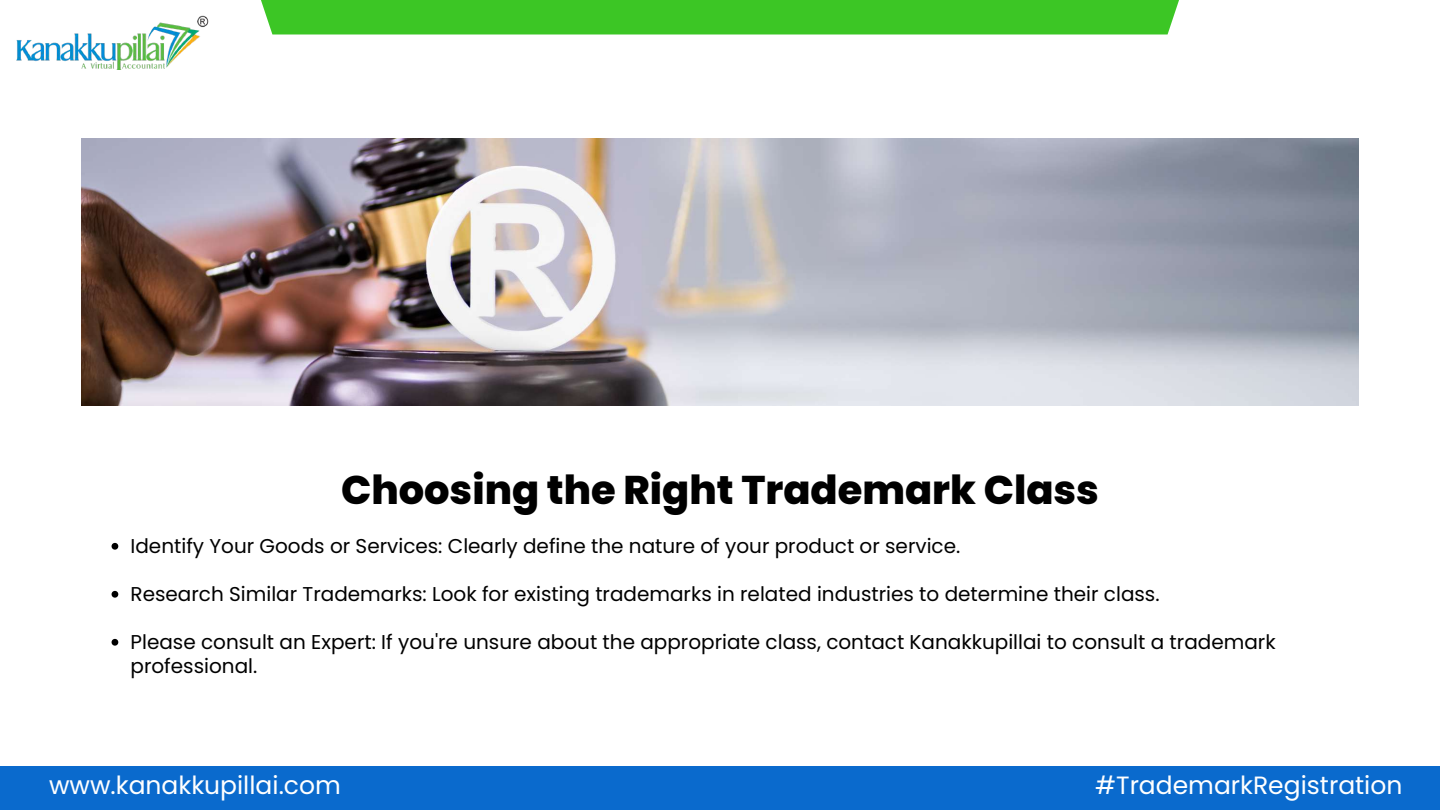
<style>
.page{position:relative;width:1440px;height:810px;background:#fff}
.page>*{position:absolute;margin:0;border:0;box-sizing:border-box;transform-origin:0 0}
.t1{font:800 40px "Poppins";color:#000}
.t2{font:25px "Poppins";color:#fff}
.t3{font:20px/24px "Poppins";color:#000}
</style>
<div class="page">
<img style="left:81px;top:139px;width:1278px;height:266px">
<div style="left:0;top:766px;width:1440px;height:44px;background:#0a6acd"></div>
<div style="left:212px;top:0;width:1016px;height:34px;background:#3cc625"></div>
<svg style="left:112px;top:543px;width:6px;height:7px"></svg>
<svg style="left:112px;top:591px;width:6px;height:7px"></svg>
<svg style="left:112px;top:639px;width:6px;height:7px"></svg>
<img style="left:17px;top:10px;width:215px;height:60px">
<h1 class="t1" style="left:341px;top:462px;width:759px">Choosing the Right Trademark Class</h1>
<p class="t3" style="left:131px;top:534px;width:831px">Identify Your Goods or Services: Clearly define the nature of your product or service.</p>
<p class="t3" style="left:131px;top:582px;width:1031px">Research Similar Trademarks: Look for existing trademarks in related industries to determine their class.</p>
<p class="t3" style="left:131px;top:630px;width:1147px">Please consult an Expert: If you're unsure about the appropriate class, contact Kanakkupillai to consult a trademark professional.</p>
<p class="t2" style="left:49px;top:768px;width:293px">www.kanakkupillai.com</p>
<p class="t2" style="left:1095px;top:768px;width:309px">#TrademarkRegistration</p>
</div>
